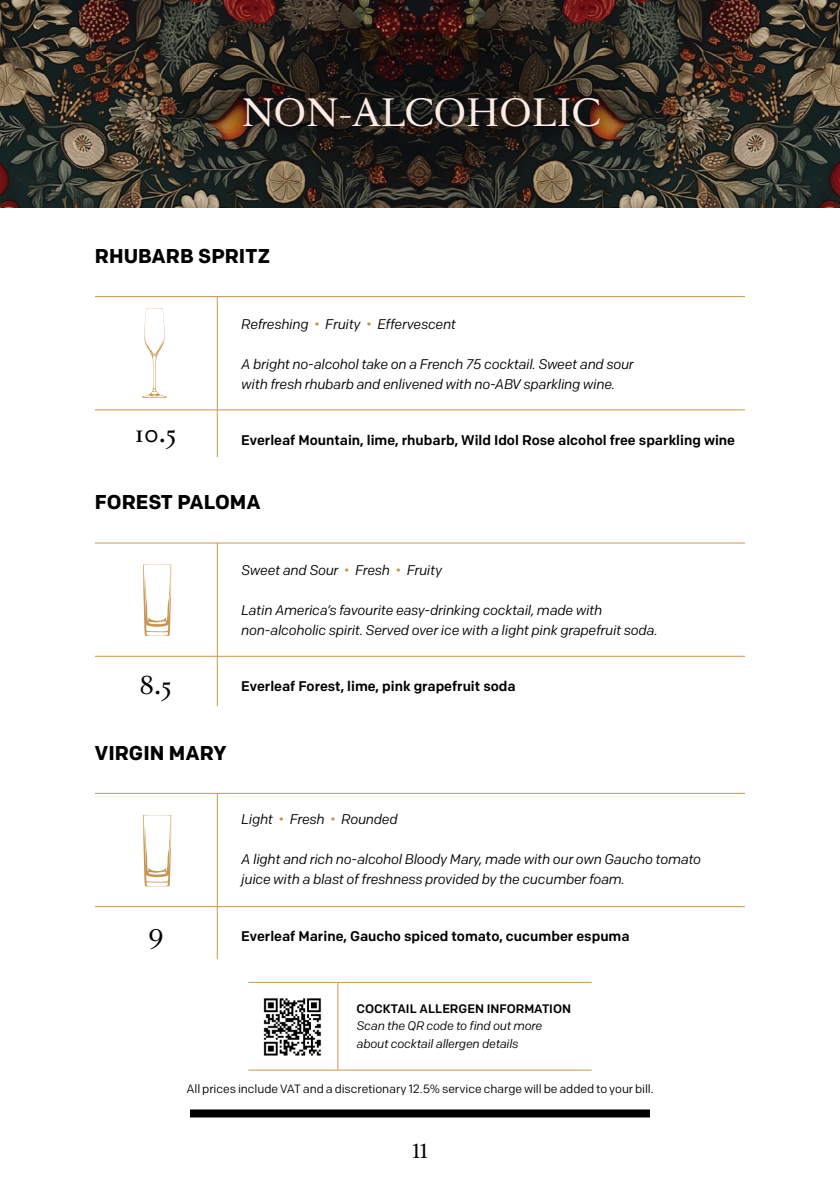
<style>
.page{position:relative;width:840px;height:1191px;background:#fff}
.page>*{position:absolute;margin:0;border:0;box-sizing:border-box;transform-origin:0 0}
.t1{font:35.8px "Romain BP Text";color:#fdece5}
.t2{font:24px "Romain BP Text";color:#000}
.t3{font:700 20px "Colfax";color:#000}
.t4{font:20px "Romain BP Text";color:#000}
.t5{font:italic 14px/20px "Colfax";letter-spacing:-.02em;color:#000}
.t6{font:500 14px "Colfax";color:#000}
.t7{font:italic 12.4px/17.6px "Colfax";letter-spacing:-.02em;color:#000}
.t8{font:500 12.4px "Colfax";color:#000}
.t9{font:12px "Colfax";letter-spacing:-.005em;color:#000}
.s1{color:#c79652}
</style>
<div class="page">
<div style="left:190px;top:1109px;width:459px;height:8px;background:#000"></div>
<img style="left:0;top:0;width:839px;height:207px">
<div style="left:67px;top:98px;width:708px;height:107px;background:#000;opacity:.46"></div>
<div style="left:64px;top:0;width:709px;height:108px;background:#000;opacity:.32"></div>
<hr style="left:217px;top:296px;width:1px;height:161px;background:#c79652">
<hr style="left:95px;top:296px;width:649px;height:1px;background:#c79652">
<hr style="left:95px;top:409px;width:649px;height:1px;background:#c79652">
<hr style="left:217px;top:543px;width:1px;height:163px;background:#c79652">
<hr style="left:95px;top:542px;width:649px;height:1px;background:#c79652">
<hr style="left:95px;top:656px;width:649px;height:1px;background:#c79652">
<svg style="left:143px;top:564px;width:28px;height:72px"></svg>
<hr style="left:217px;top:793px;width:1px;height:166px;background:#c79652">
<hr style="left:95px;top:793px;width:649px;height:1px;background:#c79652">
<hr style="left:95px;top:906px;width:649px;height:1px;background:#c79652">
<svg style="left:143px;top:815px;width:28px;height:71px"></svg>
<svg style="left:142px;top:308px;width:25px;height:90px"></svg>
<img style="left:263px;top:998px;width:59px;height:58px">
<hr style="left:248px;top:982px;width:343px;height:1px;background:#c79652">
<hr style="left:248px;top:1069px;width:343px;height:1px;background:#c79652">
<hr style="left:337px;top:982px;width:1px;height:88px;background:#c79652">
<h1 class="t1" style="left:241px;top:81px;width:361px">NON-ALCOHOLIC</h1>
<h3 class="t3" style="left:95px;top:244px;width:177px">RHUBARB SPRITZ</h3>
<p class="t5" style="left:241px;top:313px;width:216px">Refreshing <span class="s1">•</span> Fruity <span class="s1">•</span> Effervescent</p>
<p class="t5" style="left:241px;top:353px;width:394px">A bright no-alcohol take on a French 75 cocktail. Sweet and sour with fresh rhubarb and enlivened with no-ABV sparkling wine.</p>
<h2 class="t2" style="left:135px;top:412px;width:44px">10.5</h2>
<p class="t6" style="left:241px;top:431px;width:495px">Everleaf Mountain, lime, rhubarb, Wild Idol Rose alcohol free sparkling wine</p>
<h3 class="t3" style="left:95px;top:490px;width:167px">FOREST PALOMA</h3>
<p class="t5" style="left:241px;top:560px;width:202px">Sweet and Sour <span class="s1">•</span> Fresh <span class="s1">•</span> Fruity</p>
<p class="t5" style="left:241px;top:600px;width:417px">Latin America’s favourite easy-drinking cocktail, made with non-alcoholic spirit. Served over ice with a light pink grapefruit soda.</p>
<h2 class="t2" style="left:139px;top:664px;width:34px">8.5</h2>
<p class="t6" style="left:241px;top:677px;width:276px">Everleaf Forest, lime, pink grapefruit soda</p>
<h3 class="t3" style="left:95px;top:740px;width:133px">VIRGIN MARY</h3>
<p class="t5" style="left:241px;top:809px;width:158px">Light <span class="s1">•</span> Fresh <span class="s1">•</span> Rounded</p>
<p class="t5" style="left:241px;top:849px;width:461px">A light and rich no-alcohol Bloody Mary, made with our own Gaucho tomato juice with a blast of freshness provided by the cucumber foam.</p>
<h2 class="t2" style="left:148px;top:911px;width:17px">9</h2>
<p class="t6" style="left:241px;top:927px;width:389px">Everleaf Marine, Gaucho spiced tomato, cucumber espuma</p>
<p class="t8" style="left:356px;top:1000px;width:216px">COCKTAIL ALLERGEN INFORMATION</p>
<p class="t7" style="left:356px;top:1017px;width:187px">Scan the QR code to find out more about cocktail allergen details</p>
<p class="t9" style="left:186px;top:1081px;width:468px">All prices include VAT and a discretionary 12.5% service charge will be added to your bill.</p>
<h3 class="t4" style="left:412px;top:1132px;width:17px">11</h3>
</div>
